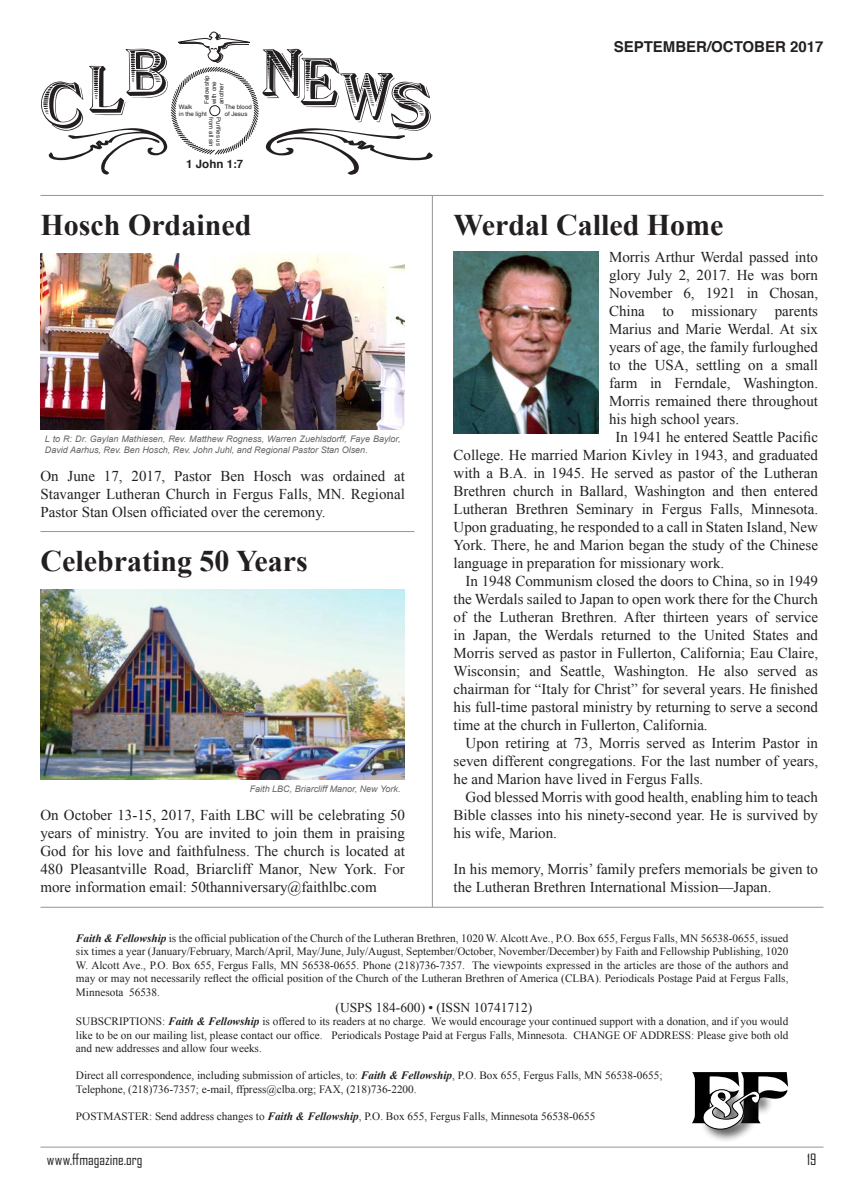
<style>
.page{position:relative;width:864px;height:1188px;background:#fff}
.page>*{position:absolute;margin:0;border:0;box-sizing:border-box;transform-origin:0 0}
.t1{font:77.7px "Titania";color:#000;scale:1.07 1}
.t2{font:700 30px "Times New Roman";color:#231f20}
.t3{font:15px/18px "Times New Roman";color:#231f20;text-align:justify}
.t4{font:700 15px "Helvetica";color:#231f20}
.t5{font:15px "Agency FB";color:#231f20}
.t6{font:13.5px "Times New Roman";color:#231f20}
.t7{font:700 11.55px "Helvetica";color:#231f20}
.t8{font:11.25px/13.5px "Times New Roman";color:#231f20;text-align:justify}
.t9{font:italic 9px/10.8px "Arial";color:#636366}
.t10{font:6.15px/7.4px "Helvetica";color:#231f20}
.s1{font-weight:700;font-style:italic}
</style>
<div class="page">
<hr style="left:40px;top:1147px;width:784px;height:1px;background:#939598">
<div style="left:700px;top:1087px;width:73px;height:56px;background:#231f20;opacity:.75"></div>
<svg style="left:702px;top:1089px;width:59px;height:41px"></svg>
<hr style="left:40px;top:195px;width:783px;height:1px;background:#939598">
<hr style="left:40px;top:907px;width:783px;height:1px;background:#939598">
<svg style="left:41px;top:31px;width:392px;height:144px"></svg>
<hr style="left:40px;top:531px;width:374px;height:1px;background:#939598">
<hr style="left:432px;top:195px;width:1px;height:712px;background:#939598">
<img style="left:40px;top:254px;width:365px;height:175px">
<img style="left:454px;top:252px;width:144px;height:182px">
<img style="left:40px;top:590px;width:365px;height:189px">
<p class="t10" style="left:203px;top:104px;width:30px;rotate:-90deg">Fellowship</p>
<p class="t10" style="left:211px;top:104px;width:24px;rotate:-90deg">with one another</p>
<p class="t10" style="left:215px;top:117px;width:31px;rotate:90deg">from all sin</p>
<p class="t10" style="left:222px;top:117px;width:30px;rotate:90deg">Purifies us</p>
<p class="t10" style="left:179px;top:103px;width:15px">Walk</p>
<p class="t10" style="left:179px;top:110px;width:29px">in the light</p>
<p class="t10" style="left:225px;top:104px;width:29px">The blood</p>
<p class="t10" style="left:225px;top:111px;width:24px">of Jesus</p>
<p class="t7" style="left:186px;top:155px;width:59px">1 John 1:7</p>
<p class="t2" style="left:40px;top:204px;width:212px">Hosch Ordained</p>
<p class="t9" style="left:45px;top:434px;width:357px">L to R: Dr. Gaylan Mathiesen, Rev. Matthew Rogness, Warren Zuehlsdorff, Faye Baylor,<br>David Aarhus, Rev. Ben Hosch, Rev. John Juhl, and Regional Pastor Stan Olsen.</p>
<p class="t3" style="left:40px;top:466px;width:366px">On June 17, 2017, Pastor Ben Hosch was ordained at Stavanger Lutheran Church in Fergus Falls, MN. Regional Pastor Stan Olsen officiated over the ceremony.</p>
<p class="t2" style="left:40px;top:540px;width:269px">Celebrating 50 Years</p>
<p class="t9" style="left:250px;top:784px;width:152px">Faith LBC, Briarcliff Manor, New York.</p>
<p class="t3" style="left:40px;top:806px;width:366px">On October 13-15, 2017, Faith LBC will be celebrating 50 years of ministry. You are invited to join them in praising God for his love and faithfulness. The church is located at 480 Pleasantville Road, Briarcliff Manor, New York. For more information email: 50thanniversary@faithlbc.com</p>
<p class="t4" style="left:614px;top:34px;width:211px">SEPTEMBER/OCTOBER 2017</p>
<p class="t2" style="left:454px;top:204px;width:271px">Werdal Called Home</p>
<p class="t3" style="left:609px;top:248px;width:210px">Morris Arthur Werdal passed into glory July 2, 2017. He was born November 6, 1921 in Chosan, China to missionary parents Marius and Marie Werdal. At six years of age, the family furloughed to the USA, settling on a small farm in Ferndale, Washington.<br>Morris remained there throughout his high school years.</p>
<p class="t3" style="left:454px;top:428px;width:366px;text-indent:162px">In 1941 he entered Seattle Pacific College. He married Marion Kivley in 1943, and graduated with a B.A. in 1945. He served as pastor of the Lutheran Brethren church in Ballard, Washington and then entered Lutheran Brethren Seminary in Fergus Falls, Minnesota.<br>Upon graduating, he responded to a call in Staten Island, New York. There, he and Marion began the study of the Chinese language in preparation for missionary work.</p>
<p class="t3" style="left:454px;top:572px;width:366px;text-indent:12px">In 1948 Communism closed the doors to China, so in 1949 the Werdals sailed to Japan to open work there for the Church of the Lutheran Brethren. After thirteen years of service in Japan, the Werdals returned to the United States and Morris served as pastor in Fullerton, California; Eau Claire, Wisconsin; and Seattle, Washington. He also served as chairman for “Italy for Christ” for several years. He finished his full-time pastoral ministry by returning to serve a second time at the church in Fullerton, California.</p>
<p class="t3" style="left:454px;top:734px;width:366px;text-indent:12px">Upon retiring at 73, Morris served as Interim Pastor in seven different congregations. For the last number of years, he and Marion have lived in Fergus Falls.</p>
<p class="t3" style="left:454px;top:788px;width:366px;text-indent:12px">God blessed Morris with good health, enabling him to teach Bible classes into his ninety-second year. He is survived by his wife, Marion.</p>
<p class="t3" style="left:454px;top:860px;width:366px">In his memory, Morris’ family prefers memorials be given to the Lutheran Brethren International Mission—Japan.</p>
<p class="t8" style="left:76px;top:931px;width:714px"><span class="s1">Faith &amp; Fellowship</span> is the official publication of the Church of the Lutheran Brethren, 1020 W. Alcott Ave., P.O. Box 655, Fergus Falls, MN 56538-0655, issued six times a year (January/February, March/April, May/June, July/August, September/October, November/December) by Faith and Fellowship Publishing, 1020<br>W. Alcott Ave., P.O. Box 655, Fergus Falls, MN 56538-0655. Phone (218)736-7357. The viewpoints expressed in the articles are those of the authors and may or may not necessarily reflect the official position of the Church of the Lutheran Brethren of America (CLBA). Periodicals Postage Paid at Fergus Falls, Minnesota 56538.</p>
<p class="t6" style="left:336px;top:998px;width:198px">(USPS 184-600) • (ISSN 10741712)</p>
<p class="t8" style="left:76px;top:1015px;width:714px">SUBSCRIPTIONS: <span class="s1">Faith &amp; Fellowship</span> is offered to its readers at no charge. We would encourage your continued support with a donation, and if you would like to be on our mailing list, please contact our office. Periodicals Postage Paid at Fergus Falls, Minnesota. CHANGE OF ADDRESS: Please give both old and new addresses and allow four weeks.</p>
<p class="t8" style="left:76px;top:1069px;width:588px">Direct all correspondence, including submission of articles, to: <span class="s1">Faith &amp; Fellowship</span>, P.O. Box 655, Fergus Falls, MN 56538-0655;</p>
<p class="t8" style="left:76px;top:1082px;width:342px">Telephone, (218)736-7357; e-mail, ffpress@clba.org; FAX, (218)736-2200.</p>
<p class="t8" style="left:76px;top:1109px;width:521px">POSTMASTER: Send address changes to <span class="s1">Faith &amp; Fellowship</span>, P.O. Box 655, Fergus Falls, Minnesota 56538-0655</p>
<p class="t1" style="left:690px;top:1052px;width:95px">FF</p>
<p class="t5" style="left:47px;top:1150px;width:97px">www.ffmagazine.org</p>
<p class="t5" style="left:807px;top:1150px;width:11px">19</p>
</div>
